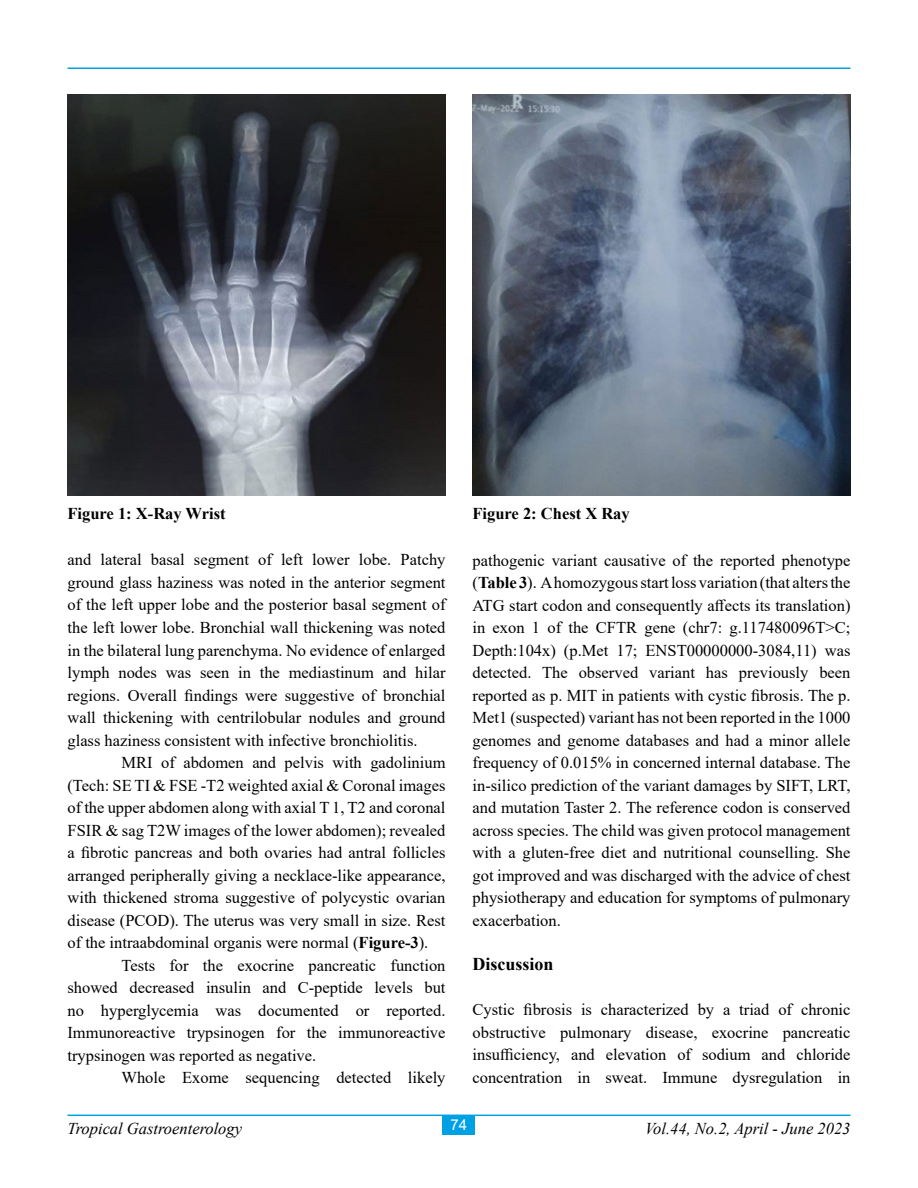
<style>
.page{position:relative;width:918px;height:1188px;background:#fff}
.page>*{position:absolute;margin:0;border:0;box-sizing:border-box;transform-origin:0 0}
.t1{font:700 18px "Times New Roman";color:#000}
.t2{font:16.5px/22.5px "Times New Roman";color:#000;text-align:justify}
.t3{font:italic 16.5px "Times New Roman";color:#000}
.t4{font:700 16.5px "Times New Roman";color:#000}
.t5{font:15px "Arial";color:#fff}
.s1{font-weight:700}
</style>
<div class="page">
<hr style="left:68px;top:68px;width:782px;height:1px;background:#00a1e4">
<hr style="left:68px;top:1115px;width:782px;height:1px;background:#00a1e4">
<div style="left:443px;top:1115px;width:32px;height:20px;background:#00a1e4"></div>
<img style="left:68px;top:94px;width:378px;height:401px">
<img style="left:473px;top:94px;width:377px;height:402px">
<p class="t4" style="left:68px;top:501px;width:160px">Figure 1: X-Ray Wrist</p>
<p class="t4" style="left:472px;top:501px;width:159px">Figure 2: Chest X Ray</p>
<p class="t2" style="left:68px;top:548px;width:380px">and lateral basal segment of left lower lobe. Patchy ground glass haziness was noted in the anterior segment of the left upper lobe and the posterior basal segment of the left lower lobe. Bronchial wall thickening was noted in the bilateral lung parenchyma. No evidence of enlarged lymph nodes was seen in the mediastinum and hilar regions. Overall findings were suggestive of bronchial wall thickening with centrilobular nodules and ground glass haziness consistent with infective bronchiolitis.</p>
<p class="t2" style="left:68px;top:751px;width:380px;text-indent:54px">MRI of abdomen and pelvis with gadolinium (Tech: SE TI &amp; FSE -T2 weighted axial &amp; Coronal images of the upper abdomen along with axial T 1, T2 and coronal FSIR &amp; sag T2W images of the lower abdomen); revealed a fibrotic pancreas and both ovaries had antral follicles arranged peripherally giving a necklace-like appearance, with thickened stroma suggestive of polycystic ovarian disease (PCOD). The uterus was very small in size. Rest of the intraabdominal organis were normal (<span class="s1">Figure-3</span>).</p>
<p class="t2" style="left:68px;top:953px;width:380px;text-indent:54px">Tests for the exocrine pancreatic function showed decreased insulin and C-peptide levels but no hyperglycemia was documented or reported.<br>Immunoreactive trypsinogen for the immunoreactive trypsinogen was reported as negative.</p>
<p class="t2" style="left:122px;top:1066px;width:326px">Whole Exome sequencing detected likely</p>
<p class="t2" style="left:473px;top:548px;width:380px">pathogenic variant causative of the reported phenotype (<span class="s1">Table 3</span>). A homozygous start loss variation (that alters the ATG start codon and consequently affects its translation) in exon 1 of the CFTR gene (chr7: g.117480096T&gt;C; Depth:104x) (p.Met 17; ENST00000000-3084,11) was detected. The observed variant has previously been reported as p. MIT in patients with cystic fibrosis. The p.<br>Met1 (suspected) variant has not been reported in the 1000 genomes and genome databases and had a minor allele frequency of 0.015% in concerned internal database. The in-silico prediction of the variant damages by SIFT, LRT, and mutation Taster 2. The reference codon is conserved across species. The child was given protocol management with a gluten-free diet and nutritional counselling. She got improved and was discharged with the advice of chest physiotherapy and education for symptoms of pulmonary exacerbation.</p>
<p class="t1" style="left:472px;top:951px;width:83px">Discussion</p>
<p class="t2" style="left:472px;top:998px;width:380px">Cystic fibrosis is characterized by a triad of chronic obstructive pulmonary disease, exocrine pancreatic insufficiency, and elevation of sodium and chloride concentration in sweat. Immune dysregulation in</p>
<p class="t5" style="left:451px;top:1114px;width:18px">74</p>
<p class="t3" style="left:68px;top:1118px;width:176px">Tropical Gastroenterology</p>
<p class="t3" style="left:645px;top:1118px;width:207px">Vol.44, No.2, April - June 2023</p>
</div>
